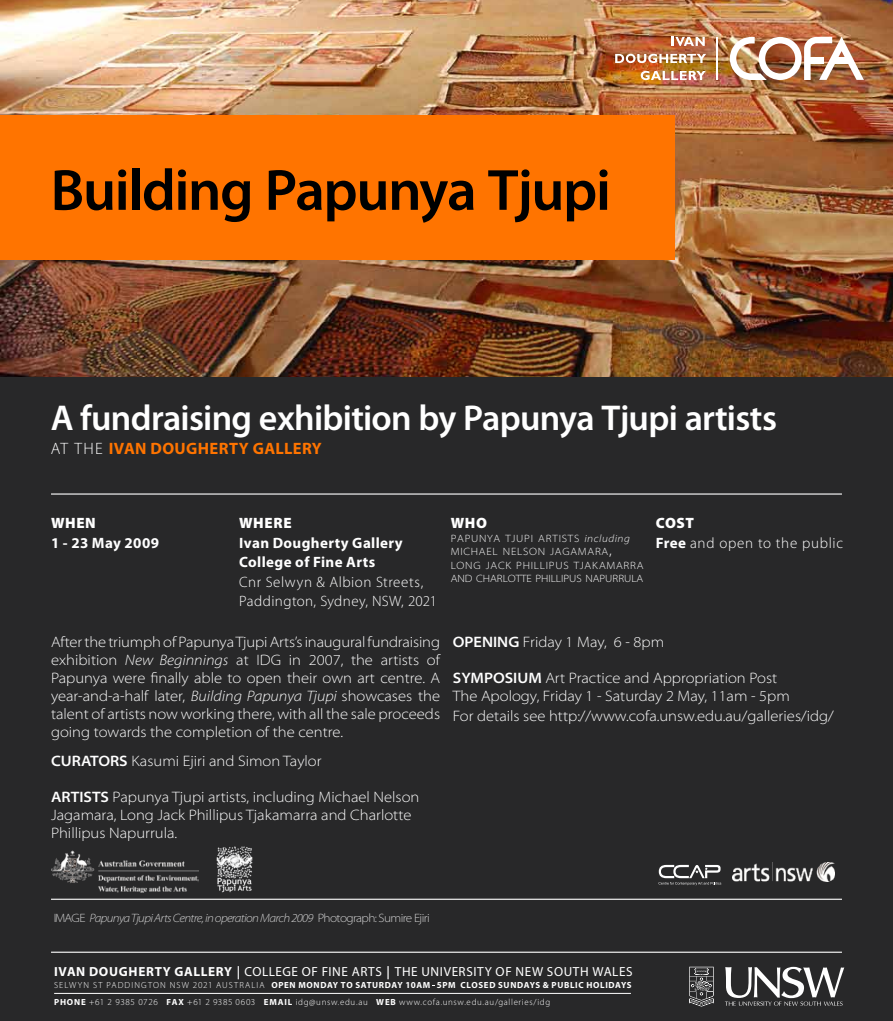
<style>
.page{position:relative;width:893px;height:1021px;background:#fff}
.page>*{position:absolute;margin:0;border:0;box-sizing:border-box;transform-origin:0 0}
.t1{font:600 58.5px "Myriad Pro";letter-spacing:-.025em;color:#000}
.t2{font:600 36px "Myriad Pro";letter-spacing:-.02em;color:#fff}
.t3{font:700 16.5px "Myriad Pro";letter-spacing:.02em;color:#ff7400}
.t4{font:300 semi-expanded 15.15px/18px "Myriad Pro";color:#fff}
.t5{font:300 15px/19.5px "Myriad Pro";letter-spacing:.03em;color:#fff}
.t6{font:700 15px/19.5px "Myriad Pro";letter-spacing:.03em;color:#fff}
.t7{font:300 15px/19.5px "Myriad Pro";letter-spacing:.05em;color:#fff}
.t8{font:900 15px "Myriad Pro";letter-spacing:.045em;color:#fff}
.t9{font:13.2px "Myriad Pro";letter-spacing:.045em;color:#fff}
.t10{font:italic 300 semi-expanded 12.15px "Myriad Pro";letter-spacing:-.05em;color:#fff}
.t11{font:300 semi-expanded 10.65px/13.5px "Myriad Pro";letter-spacing:.07em;color:#fff}
.t12{font:300 8.85px/17.4px "Myriad Pro";letter-spacing:.075em;color:#fff}
.s1{font-weight:300;color:#fff}
.s2{font-style:italic}
.s3{font-size:15.15px}
.s4{font-weight:900}
.s5{font-weight:700}
.s6{font-weight:600}
.s7{font-style:normal}
.s8{font-size:9.15px}
.s9{font-weight:700;font-size:9.15px}
</style>
<div class="page">
<img style="left:1px;top:0;width:892px;height:377px">
<div style="left:0;top:377px;width:893px;height:643px;background:#282829"></div>
<div style="left:0;top:115px;width:674px;height:144px;background:#ff7400"></div>
<img style="left:730px;top:37px;width:134px;height:43px">
<div style="left:834px;top:57px;width:17px;height:6px;background:#fff"></div>
<svg style="left:671px;top:37px;width:34px;height:9px"></svg>
<svg style="left:641px;top:71px;width:65px;height:9px"></svg>
<svg style="left:615px;top:54px;width:91px;height:9px"></svg>
<hr style="left:716px;top:37px;width:2px;height:42px;background:#fff">
<svg style="left:725px;top:966px;width:119px;height:39px"></svg>
<svg style="left:689px;top:966px;width:25px;height:40px"></svg>
<hr style="left:54px;top:993px;width:577px;height:1px;background:#fff">
<img style="left:216px;top:846px;width:37px;height:47px">
<img style="left:732px;top:862px;width:103px;height:19px">
<svg style="left:659px;top:864px;width:62px;height:21px"></svg>
<img style="left:51px;top:850px;width:148px;height:42px">
<hr style="left:51px;top:493px;width:791px;height:1px;background:#fff">
<hr style="left:51px;top:951px;width:791px;height:1px;background:#fff">
<hr style="left:51px;top:898px;width:791px;height:1px;background:#fff">
<h1 class="t1" style="left:51px;top:153px;width:562px">Building Papunya Tjupi</h1>
<h2 class="t2" style="left:51px;top:395px;width:728px">A fundraising exhibition by Papunya Tjupi artists</h2>
<p class="t3" style="left:51px;top:438px;width:273px"><span class="s1">at the</span> ivan dougherty gallery</p>
<p class="t8" style="left:51px;top:514px;width:46px">WHEN</p>
<p class="t6" style="left:51px;top:532px;width:110px">1 - 23 May 2009</p>
<p class="t8" style="left:239px;top:514px;width:54px">WHERE</p>
<p class="t6" style="left:239px;top:532px;width:165px">Ivan Dougherty Gallery<br>College of Fine Arts</p>
<p class="t5" style="left:239px;top:572px;width:199px">Cnr Selwyn &amp; Albion Streets,<br>Paddington, Sydney, NSW, 2021</p>
<p class="t8" style="left:451px;top:514px;width:38px">WHO</p>
<p class="t11" style="left:451px;top:531px;width:194px">PAPUNYA TJUPI ARTISTS <span class="s2">including<br></span>MICHAEL NELSON JAGAMARA<span class="s3">,<br></span>LONG JACK PHILLIPUS TJAKAMARRA<br>AND CHARLOTTE PHILLIPUS NAPURRULA</p>
<p class="t7" style="left:656px;top:513px;width:189px"><span class="s4">COST<br></span><span class="s5">Free</span> and open to the public</p>
<p class="t4" style="left:51px;top:633px;width:391px;text-align:justify">After the triumph of Papunya Tjupi Arts’s inaugural fundraising exhibition <span class="s2">New Beginnings</span> at IDG in 2007, the artists of Papunya were finally able to open their own art centre. A year-and-a-half later, <span class="s2">Building Papunya Tjupi</span> showcases the talent of artists now working there, with all the sale proceeds going towards the completion of the centre.</p>
<p class="t4" style="left:51px;top:752px;width:272px"><span class="s6">CURATORS</span> Kasumi Ejiri and Simon Taylor</p>
<p class="t4" style="left:51px;top:788px;width:370px"><span class="s6">ARTISTS</span> Papunya Tjupi artists, including Michael Nelson<br>Jagamara, Long Jack Phillipus Tjakamarra and Charlotte<br>Phillipus Napurrula.</p>
<p class="t4" style="left:453px;top:633px;width:213px"><span class="s6">OPENING</span> Friday 1 May, 6 - 8pm</p>
<p class="t4" style="left:453px;top:669px;width:338px"><span class="s6">SYMPOSIUM</span> Art Practice and Appropriation Post<br>The Apology, Friday 1 - Saturday 2 May, 11am - 5pm</p>
<p class="t4" style="left:453px;top:707px;width:382px">For details see http://www.cofa.unsw.edu.au/galleries/idg/</p>
<p class="t10" style="left:53px;top:911px;width:378px"><span class="s7">IMAGE</span> Papunya Tjupi Arts Centre, in operation March 2009 <span class="s7">Photograph: Sumire Ejiri</span></p>
<p class="t9" style="left:54px;top:963px;width:580px"><span class="s5">IVAN DOUGHERTY GALLERY</span> <span class="s6">|</span> COLLEGE OF FINE ARTS <span class="s6">|</span> THE UNIVERSITY OF NEW SOUTH WALES</p>
<p class="t12" style="left:54px;top:976px;width:579px">SELWYN ST PADDINGTON NSW <span class="s8">2021</span> AUSTRALIA <span class="s5">OPEN MONDAY TO SATURDAY</span> <span class="s9">10</span><span class="s5">AM</span> <span class="s9">5</span><span class="s5">PM CLOSED SUNDAYS &amp; PUBLIC HOLIDAYS<br>PHONE</span> +<span class="s8">61 2 9385 0726</span> <span class="s5">FAX</span> <span class="s8">+61 2 9385 0603</span> <span class="s5">EMAIL</span> idg@unsw.edu.au <span class="s5">WEB</span> www.cofa.unsw.edu.au/galleries/idg</p>
</div>
